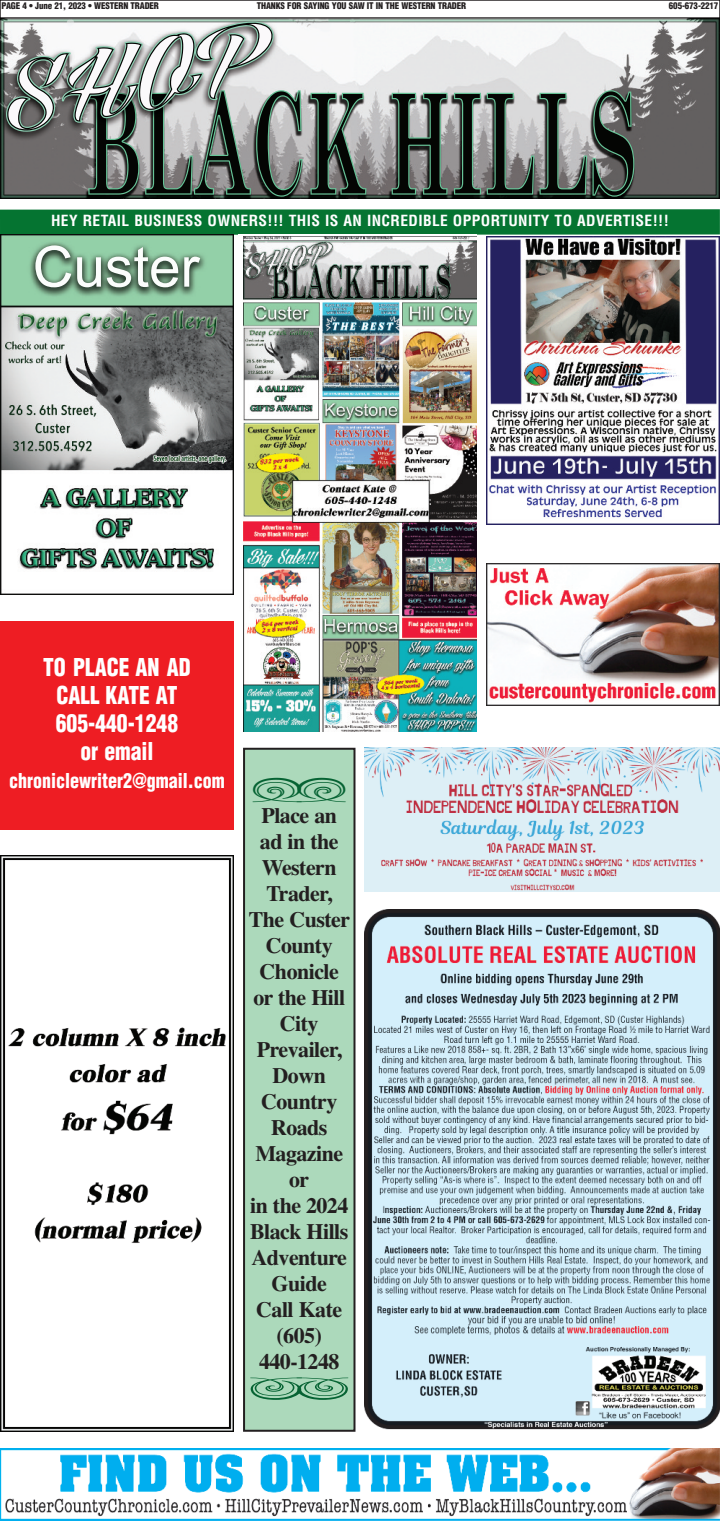
<style>
.page{position:relative;width:720px;height:1521px;background:#fff}
.page>*{position:absolute;margin:0;border:0;box-sizing:border-box;transform-origin:0 0}
.t1{font:900 condensed 24px/28px "Helvetica";color:#fff;text-align:center;scale:.9 1}
.t2{font:700 22px/26px "Times";letter-spacing:-.025em;color:#231f20;text-align:center}
.t3{font:900 condensed 20px "Helvetica";color:#fff;scale:.9 1}
.t4{font:700 condensed 15px "Helvetica";letter-spacing:.025em;color:#fff}
.t5{font:900 condensed 9px "Helvetica";letter-spacing:-.015em;color:#231f20}
</style>
<div class="page">
<div style="left:0;top:0;width:720px;height:18px;border:1px solid #231f20"></div>
<img style="left:0;top:18px;width:720px;height:180px">
<img style="left:88px;top:90px;width:360px;height:107px">
<img style="left:257px;top:91px;width:376px;height:104px">
<img style="left:6px;top:46px;width:109px;height:86px">
<img style="left:7px;top:43px;width:132px;height:88px">
<img style="left:8px;top:44px;width:132px;height:85px">
<img style="left:0;top:1449px;width:720px;height:72px">
<svg style="left:0;top:209px;width:720px;height:26px;background:#0d7737"></svg>
<div style="left:0;top:621px;width:234px;height:209px;background:#ee1d23"></div>
<img style="left:0;top:307px;width:234px;height:288px">
<img style="left:243px;top:237px;width:234px;height:495px">
<svg style="left:0;top:235px;width:234px;height:72px;background:#84ba96"></svg>
<img style="left:35px;top:245px;width:165px;height:42px">
<img style="left:0;top:856px;width:234px;height:576px">
<img style="left:365px;top:909px;width:355px;height:521px">
<img style="left:365px;top:748px;width:355px;height:144px">
<div style="left:244px;top:749px;width:110px;height:682px;background:#acd9bb"></div>
<div style="left:243px;top:748px;width:113px;height:684px;border:2px solid #231f20"></div>
<img style="left:486px;top:563px;width:234px;height:143px">
<img style="left:486px;top:237px;width:234px;height:288px">
<p class="t5" style="left:2px;top:1px;width:159px">PAGE 4 • June 21, 2023 • WESTERN TRADER</p>
<p class="t5" style="left:257px;top:1px;width:211px">THANKS FOR SAYING YOU SAW IT IN THE WESTERN TRADER</p>
<p class="t5" style="left:669px;top:1px;width:51px">605-673-2217</p>
<p class="t4" style="left:51px;top:212px;width:619px">HEY RETAIL BUSINESS OWNERS!!! THIS IS AN INCREDIBLE OPPORTUNITY TO ADVERTISE!!!</p>
<p class="t1" style="left:43px;top:654px;width:165px">TO PLACE AN AD<br>CALL KATE AT<br>605-440-1248<br>or email</p>
<p class="t3" style="left:9px;top:770px;width:241px">chroniclewriter2@gmail.com</p>
<p class="t2" style="left:249px;top:803px;width:103px">Place an ad in the<br>Western<br>Trader,<br>The Custer<br>County<br>Chonicle or the Hill<br>City<br>Prevailer,<br>Down<br>Country<br>Roads<br>Magazine or<br>in the 2024<br>Black Hills<br>Adventure<br>Guide<br>Call Kate (605)<br>440-1248</p>
</div>
